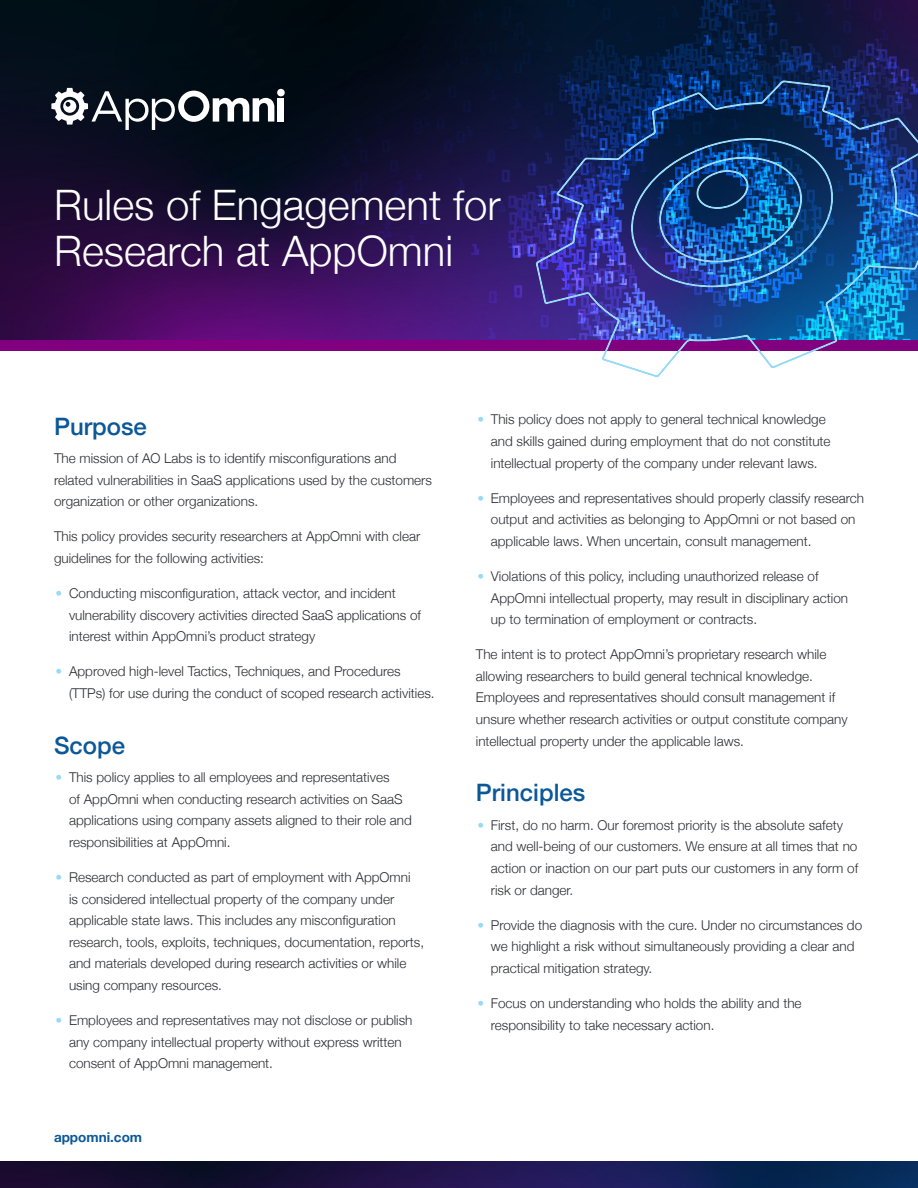
<style>
.page{position:relative;width:918px;height:1188px;background:#fff}
.page>*{position:absolute;margin:0;border:0;box-sizing:border-box;transform-origin:0 0}
.t1{font:300 42px/46.5px "Helvetica Neue";color:#fff}
.t2{font:500 24px "Helvetica Neue";color:#0b5898}
.List_-_Bulleted{font:300 13.5px/21.6px "Helvetica Neue";color:#2b2d31}
.t3{font:700 13.5px "Helvetica Neue";color:#0b5898}
.s1{color:#97daf8}
</style>
<div class="page">
<img style="left:0;top:1161px;width:918px;height:27px">
<img style="left:0;top:0;width:918px;height:340px">
<div style="left:0;top:340px;width:918px;height:11px;background:#800080"></div>
<svg style="left:51px;top:88px;width:234px;height:42px"></svg>
<img style="left:535px;top:80px;width:383px;height:298px">
<img style="left:631px;top:137px;width:204px;height:151px">
<p class="t1" style="left:54px;top:179px;width:448px">Rules of Engagement for<br>Research at AppOmni</p>
<p class="t2" style="left:54px;top:407px;width:94px">Purpose</p>
<p class="List_-_Bulleted" style="left:54px;top:446px;width:380px">The mission of AO Labs is to identify misconfigurations and related vulnerabilities in SaaS applications used by the customers organization or other organizations.</p>
<p class="List_-_Bulleted" style="left:54px;top:525px;width:368px">This policy provides security researchers at AppOmni with clear guidelines for the following activities:</p>
<p class="List_-_Bulleted" style="left:69px;top:581px;width:354px;text-indent:-14px"><span class="s1">•</span> Conducting misconfiguration, attack vector, and incident vulnerability discovery activities directed SaaS applications of interest within AppOmni’s product strategy</p>
<p class="List_-_Bulleted" style="left:69px;top:660px;width:367px;text-indent:-14px"><span class="s1">•</span> Approved high-level Tactics, Techniques, and Procedures (TTPs) for use during the conduct of scoped research activities.</p>
<p class="t2" style="left:54px;top:726px;width:73px">Scope</p>
<p class="List_-_Bulleted" style="left:69px;top:765px;width:344px;text-indent:-14px"><span class="s1">•</span> This policy applies to all employees and representatives<br>of AppOmni when conducting research activities on SaaS applications using company assets aligned to their role and responsibilities at AppOmni.</p>
<p class="List_-_Bulleted" style="left:69px;top:865px;width:357px;text-indent:-14px"><span class="s1">•</span> Research conducted as part of employment with AppOmni<br>is considered intellectual property of the company under applicable state laws. This includes any misconfiguration research, tools, exploits, techniques, documentation, reports, and materials developed during research activities or while using company resources.</p>
<p class="List_-_Bulleted" style="left:69px;top:1008px;width:345px;text-indent:-14px"><span class="s1">•</span> Employees and representatives may not disclose or publish any company intellectual property without express written consent of AppOmni management.</p>
<p class="t3" style="left:54px;top:1126px;width:90px">appomni.com</p>
<p class="List_-_Bulleted" style="left:491px;top:408px;width:341px;text-indent:-14px"><span class="s1">•</span> This policy does not apply to general technical knowledge and skills gained during employment that do not constitute intellectual property of the company under relevant laws.</p>
<p class="List_-_Bulleted" style="left:491px;top:486px;width:375px;text-indent:-14px"><span class="s1">•</span> Employees and representatives should properly classify research output and activities as belonging to AppOmni or not based on applicable laws. When uncertain, consult management.</p>
<p class="List_-_Bulleted" style="left:491px;top:564px;width:359px;text-indent:-14px"><span class="s1">•</span> Violations of this policy, including unauthorized release of<br>AppOmni intellectual property, may result in disciplinary action up to termination of employment or contracts.</p>
<p class="List_-_Bulleted" style="left:476px;top:643px;width:373px">The intent is to protect AppOmni’s proprietary research while allowing researchers to build general technical knowledge.<br>Employees and representatives should consult management if unsure whether research activities or output constitute company intellectual property under the applicable laws.</p>
<p class="t2" style="left:476px;top:774px;width:111px">Principles</p>
<p class="List_-_Bulleted" style="left:491px;top:813px;width:369px;text-indent:-14px"><span class="s1">•</span> First, do no harm. Our foremost priority is the absolute safety and well-being of our customers. We ensure at all times that no action or inaction on our part puts our customers in any form of risk or danger.</p>
<p class="List_-_Bulleted" style="left:491px;top:913px;width:373px;text-indent:-14px"><span class="s1">•</span> Provide the diagnosis with the cure. Under no circumstances do we highlight a risk without simultaneously providing a clear and practical mitigation strategy.</p>
<p class="List_-_Bulleted" style="left:491px;top:991px;width:312px;text-indent:-14px"><span class="s1">•</span> Focus on understanding who holds the ability and the responsibility to take necessary action.</p>
</div>
